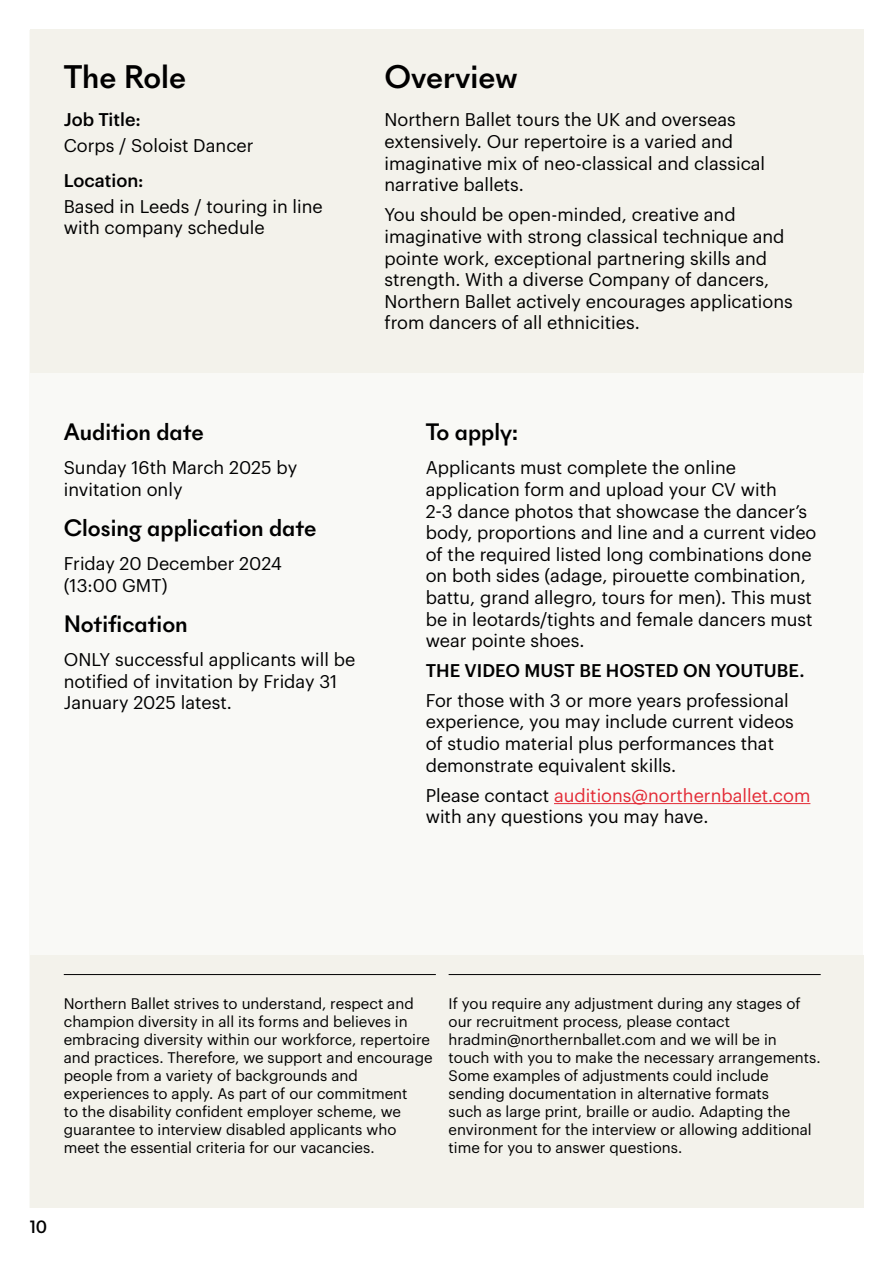
<style>
.page{position:relative;width:893px;height:1263px;background:#fff}
.page>*{position:absolute;margin:0;border:0;box-sizing:border-box;transform-origin:0 0}
.t1{font:500 33px "New Paris Skyline";color:#000}
.t2{font:500 24px "New Paris Skyline";color:#000}
.t3{font:18px/21.6px "Graphik";color:#000}
.t4{font:500 18px "Graphik";color:#000}
.t5{font:500 18px "New Paris Skyline";color:#000}
.t6{font:15px/18px "Graphik";color:#000}
.s1{color:#e32b36}
</style>
<div class="page">
<div style="left:30px;top:30px;width:833px;height:1178px;background:#f9f9f6"></div>
<div style="left:30px;top:30px;width:833px;height:343px;background:#f3f2eb"></div>
<div style="left:30px;top:955px;width:833px;height:253px;background:#f3f2eb"></div>
<hr style="left:64px;top:974px;width:372px;height:1px;background:#000">
<hr style="left:554px;top:803px;width:256px;height:1px;background:#e32b36">
<hr style="left:449px;top:974px;width:372px;height:1px;background:#000">
<h1 class="t1" style="left:64px;top:56px;width:124px">The Role</h1>
<p class="t4" style="left:64px;top:106px;width:79px">Job Title:</p>
<p class="t3" style="left:64px;top:133px;width:191px">Corps / Soloist Dancer</p>
<p class="t4" style="left:64px;top:166px;width:81px">Location:</p>
<p class="t3" style="left:64px;top:194px;width:261px">Based in Leeds / touring in line with company schedule</p>
<h1 class="t1" style="left:384px;top:56px;width:135px">Overview</h1>
<p class="t3" style="left:384px;top:108px;width:382px">Northern Ballet tours the UK and overseas extensively. Our repertoire is a varied and imaginative mix of neo-classical and classical narrative ballets.</p>
<p class="t3" style="left:384px;top:203px;width:410px">You should be open-minded, creative and imaginative with strong classical technique and pointe work, exceptional partnering skills and strength. With a diverse Company of dancers, Northern Ballet actively encourages applications from dancers of all ethnicities.</p>
<h2 class="t2" style="left:64px;top:417px;width:142px">Audition date</h2>
<p class="t3" style="left:64px;top:456px;width:235px">Sunday 16th March 2025 by invitation only</p>
<h2 class="t2" style="left:64px;top:513px;width:254px">Closing application date</h2>
<p class="t3" style="left:64px;top:551px;width:220px">Friday 20 December 2024 (13:00 GMT)</p>
<h2 class="t2" style="left:64px;top:609px;width:126px">Notification</h2>
<p class="t3" style="left:64px;top:647px;width:293px">ONLY successful applicants will be notified of invitation by Friday 31<br>January 2025 latest.</p>
<h2 class="t2" style="left:426px;top:417px;width:94px">To apply:</h2>
<p class="t3" style="left:426px;top:456px;width:392px">Applicants must complete the online application form and upload your CV with<br>2-3 dance photos that showcase the dancer’s body, proportions and line and a current video of the required listed long combinations done on both sides (adage, pirouette combination, battu, grand allegro, tours for men). This must be in leotards/tights and female dancers must wear pointe shoes.</p>
<p class="t4" style="left:426px;top:656px;width:380px">THE VIDEO MUST BE HOSTED ON YOUTUBE.</p>
<p class="t3" style="left:426px;top:688px;width:370px">For those with 3 or more years professional experience, you may include current videos of studio material plus performances that demonstrate equivalent skills.</p>
<p class="t3" style="left:426px;top:783px;width:386px">Please contact <span class="s1">auditions@northernballet.com </span>with any questions you may have.</p>
<p class="t6" style="left:64px;top:993px;width:370px">Northern Ballet strives to understand, respect and champion diversity in all its forms and believes in embracing diversity within our workforce, repertoire and practices. Therefore, we support and encourage people from a variety of backgrounds and experiences to apply. As part of our commitment<br>to the disability confident employer scheme, we guarantee to interview disabled applicants who meet the essential criteria for our vacancies.</p>
<p class="t6" style="left:449px;top:993px;width:374px">If you require any adjustment during any stages of our recruitment process, please contact hradmin@northernballet.com and we will be in touch with you to make the necessary arrangements.<br>Some examples of adjustments could include sending documentation in alternative formats<br>such as large print, braille or audio. Adapting the environment for the interview or allowing additional time for you to answer questions.</p>
<p class="t5" style="left:30px;top:1216px;width:19px">10</p>
</div>
